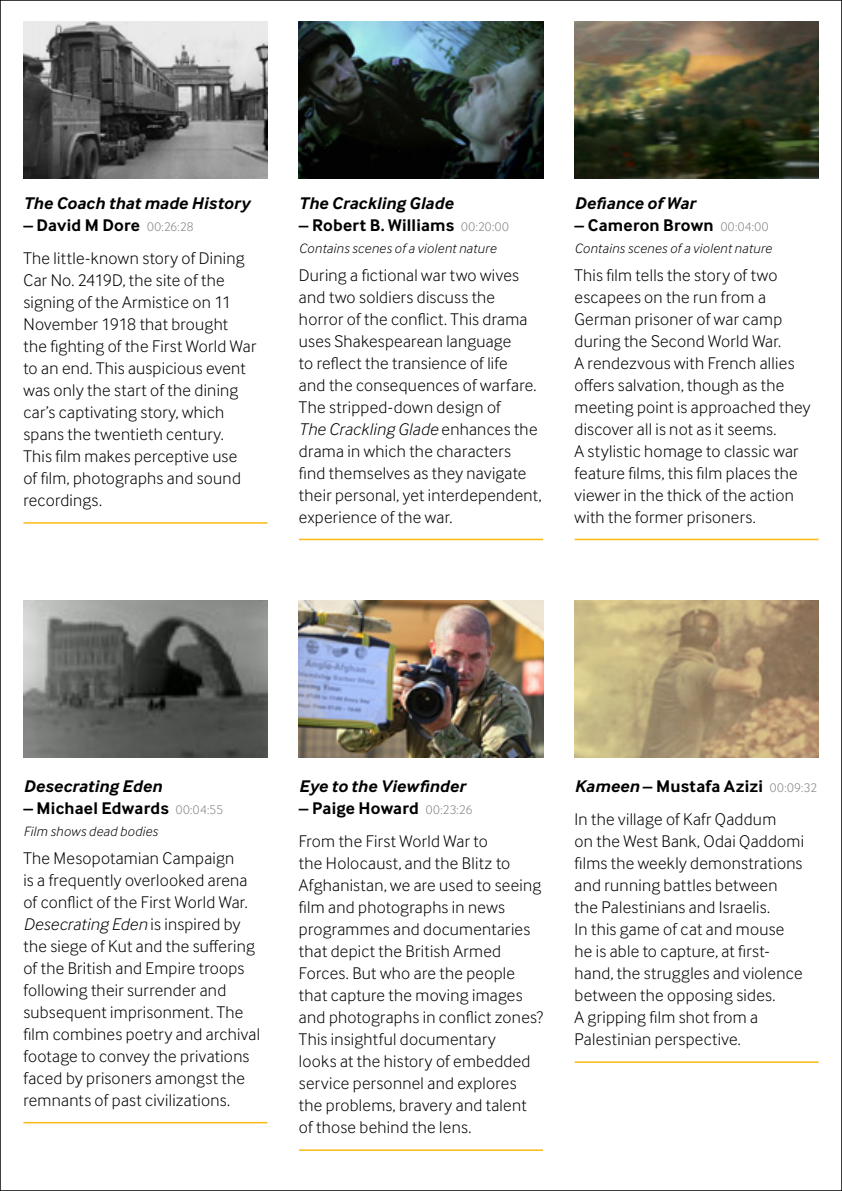
<style>
.page{position:relative;width:842px;height:1191px;background:#fff}
.page>*{position:absolute;margin:0;border:0;box-sizing:border-box;transform-origin:0 0}
.t1{font:300 17.6px/22px "Inter Face";letter-spacing:.015em;color:#000}
.t2{font:italic 700 17.6px "Inter Face";letter-spacing:.01em;color:#000}
.t3{font:700 17.6px "Inter Face";letter-spacing:.01em;color:#000}
.t4{font:italic 300 14px "Inter Face";letter-spacing:.02em;color:#000}
.s1{font-weight:700}
.s2{font-size:13px;color:#808285}
.s3{font-weight:300;font-size:13px;color:#808285}
.s4{font-style:italic}
.s5{font-weight:700;font-style:italic}
</style>
<div class="page">
<hr style="left:23px;top:1122px;width:244px;height:1px;background:#fdb913">
<hr style="left:299px;top:1149px;width:244px;height:2px;background:#fdb913">
<hr style="left:574px;top:1061px;width:244px;height:2px;background:#fdb913">
<img style="left:23px;top:600px;width:244px;height:158px">
<img style="left:299px;top:600px;width:244px;height:158px">
<img style="left:574px;top:600px;width:244px;height:158px">
<hr style="left:574px;top:539px;width:244px;height:1px;background:#fdb913">
<img style="left:574px;top:21px;width:244px;height:157px">
<hr style="left:23px;top:522px;width:244px;height:2px;background:#fdb913">
<img style="left:23px;top:21px;width:244px;height:157px">
<hr style="left:299px;top:539px;width:244px;height:1px;background:#fdb913">
<img style="left:299px;top:21px;width:244px;height:157px">
<p class="t2" style="left:23px;top:193px;width:228px">The Coach that made History</p>
<p class="t1" style="left:23px;top:208px;width:223px;line-height:33px"><span class="s1">– David M Dore</span> <span class="s2">00:26:28<br></span>The little-known story of Dining</p>
<p class="t1" style="left:23px;top:269px;width:234px">Car No. 2419D, the site of the signing of the Armistice on 11<br>November 1918 that brought<br>the fighting of the First World War to an end. This auspicious event was only the start of the dining car’s captivating story, which spans the twentieth century.<br>This film makes perceptive use<br>of film, photographs and sound recordings.</p>
<p class="t2" style="left:299px;top:193px;width:156px">The Crackling Glade</p>
<p class="t3" style="left:299px;top:215px;width:211px">– Robert B. Williams <span class="s3">00:20:00</span></p>
<p class="t4" style="left:299px;top:240px;width:199px">Contains scenes of a violent nature</p>
<p class="t1" style="left:299px;top:263px;width:244px">During a fictional war two wives and two soldiers discuss the horror of the conflict. This drama uses Shakespearean language<br>to reflect the transience of life<br>and the consequences of warfare.<br>The stripped-down design of<br><span class="s4">The Crackling Glade</span> enhances the drama in which the characters find themselves as they navigate their personal, yet interdependent, experience of the war.</p>
<p class="t2" style="left:574px;top:193px;width:122px">Defiance of War</p>
<p class="t3" style="left:574px;top:215px;width:196px">– Cameron Brown <span class="s3">00:04:00</span></p>
<p class="t4" style="left:574px;top:240px;width:199px">Contains scenes of a violent nature</p>
<p class="t1" style="left:574px;top:263px;width:238px">This film tells the story of two escapees on the run from a<br>German prisoner of war camp during the Second World War.<br>A rendezvous with French allies offers salvation, though as the meeting point is approached they discover all is not as it seems.<br>A stylistic homage to classic war feature films, this film places the viewer in the thick of the action with the former prisoners.</p>
<p class="t2" style="left:23px;top:776px;width:140px">Desecrating Eden</p>
<p class="t3" style="left:23px;top:798px;width:201px">– Michael Edwards <span class="s3">00:04:55</span></p>
<p class="t4" style="left:23px;top:823px;width:136px">Film shows dead bodies</p>
<p class="t1" style="left:23px;top:846px;width:238px">The Mesopotamian Campaign<br>is a frequently overlooked arena of conflict of the First World War.<br><span class="s4">Desecrating Eden</span> is inspired by the siege of Kut and the suffering of the British and Empire troops following their surrender and subsequent imprisonment. The film combines poetry and archival footage to convey the privations faced by prisoners amongst the remnants of past civilizations.</p>
<p class="t2" style="left:299px;top:776px;width:168px">Eye to the Viewfinder</p>
<p class="t1" style="left:299px;top:791px;width:190px;line-height:33px"><span class="s1">– Paige Howard</span> <span class="s2">00:23:26<br></span>From the First World War to</p>
<p class="t1" style="left:299px;top:852px;width:245px">the Holocaust, and the Blitz to<br>Afghanistan, we are used to seeing film and photographs in news programmes and documentaries that depict the British Armed<br>Forces. But who are the people that capture the moving images and photographs in conflict zones?<br>This insightful documentary<br>looks at the history of embedded service personnel and explores the problems, bravery and talent of those behind the lens.</p>
<p class="t1" style="left:574px;top:769px;width:244px;line-height:33px"><span class="s5">Kameen</span> <span class="s1">– Mustafa Azizi</span> <span class="s2">00:09:32<br></span>In the village of Kafr Qaddum</p>
<p class="t1" style="left:574px;top:830px;width:231px">on the West Bank, Odai Qaddomi films the weekly demonstrations and running battles between the Palestinians and Israelis.<br>In this game of cat and mouse he is able to capture, at first&shy;hand, the struggles and violence between the opposing sides.<br>A gripping film shot from a<br>Palestinian perspective.</p>
</div>
